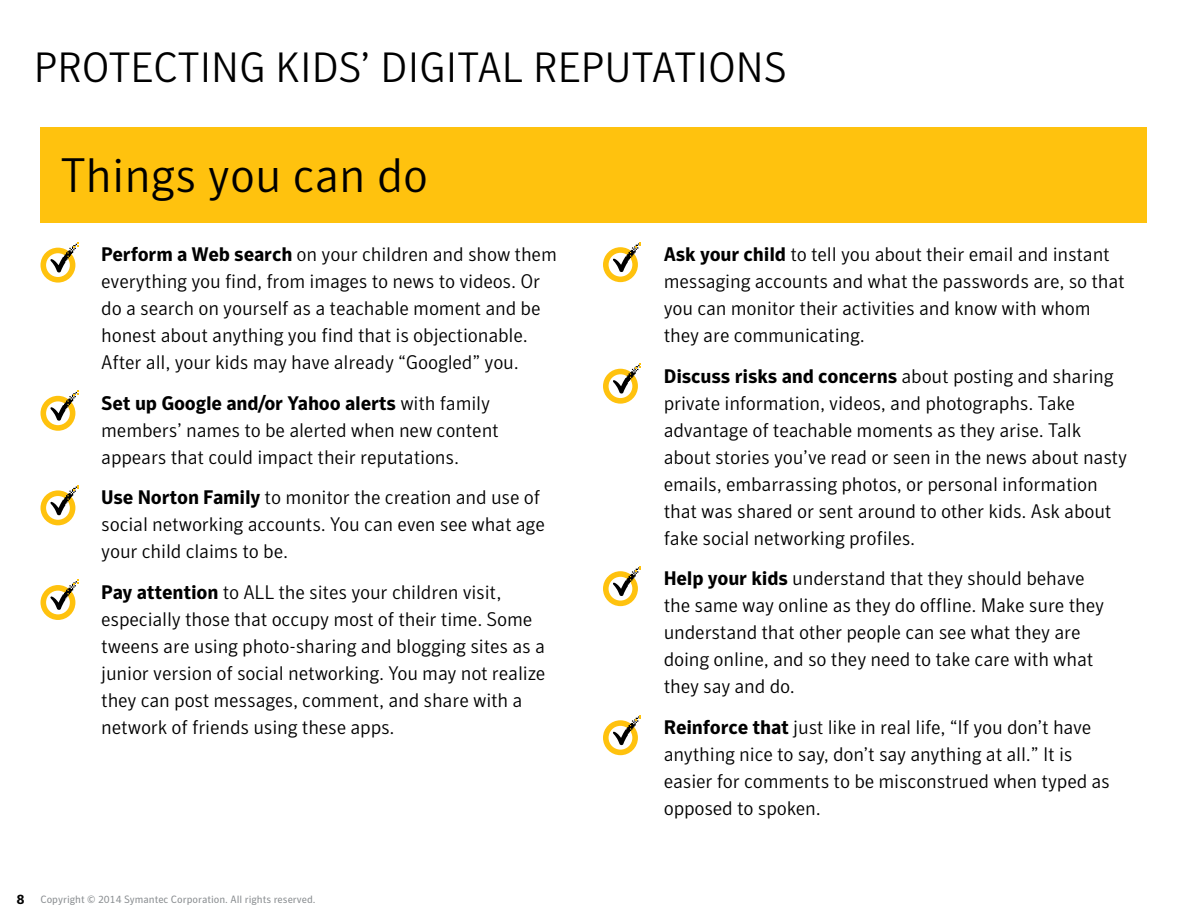
<style>
.page{position:relative;width:1188px;height:918px;background:#fff}
.page>*{position:absolute;margin:0;border:0;box-sizing:border-box;transform-origin:0 0}
.t1{font:300 48px "Symantec Sans";color:#000}
.t2{font:300 42px "Symantec Sans";color:#000}
.t3{font:300 19.5px/27px "Symantec Sans";letter-spacing:-.01em;color:#000}
.t4{font:10.5px "Symantec Sans";color:#898d90}
.s1{font-weight:700}
.s2{font-weight:700;font-size:13.5px;color:#000}
</style>
<div class="page">
<div style="left:40px;top:127px;width:1108px;height:95px;background:#ffc20e"></div>
<svg style="left:41px;top:242px;width:37px;height:41px"></svg>
<svg style="left:41px;top:391px;width:37px;height:40px"></svg>
<svg style="left:41px;top:485px;width:37px;height:40px"></svg>
<svg style="left:41px;top:580px;width:37px;height:40px"></svg>
<svg style="left:603px;top:242px;width:38px;height:40px"></svg>
<svg style="left:603px;top:363px;width:38px;height:41px"></svg>
<svg style="left:603px;top:566px;width:38px;height:40px"></svg>
<svg style="left:603px;top:715px;width:38px;height:40px"></svg>
<h2 class="t2" style="left:34px;top:43px;width:755px">PROTECTING KIDS’ DIGITAL REPUTATIONS</h2>
<h1 class="t1" style="left:61px;top:147px;width:369px">Things you can do</h1>
<p class="t3" style="left:101px;top:241px;width:457px"><span class="s1">Perform a Web search</span> on your children and show them everything you find, from images to news to videos. Or do a search on yourself as a teachable moment and be honest about anything you find that is objectionable.<br>After all, your kids may have already “Googled” you.</p>
<p class="t3" style="left:101px;top:389px;width:399px"><span class="s1">Set up Google and/or Yahoo alerts</span> with family members’ names to be alerted when new content appears that could impact their reputations.</p>
<p class="t3" style="left:101px;top:484px;width:445px"><span class="s1">Use Norton Family</span> to monitor the creation and use of social networking accounts. You can even see what age your child claims to be.</p>
<p class="t3" style="left:101px;top:578px;width:446px"><span class="s1">Pay attention</span> to ALL the sites your children visit, especially those that occupy most of their time. Some tweens are using photo-sharing and blogging sites as a junior version of social networking. You may not realize they can post messages, comment, and share with a network of friends using these apps.</p>
<p class="t4" style="left:17px;top:893px;width:300px"><span class="s2">8</span> Copyright © 2014 Symantec Corporation. All rights reserved.</p>
<p class="t3" style="left:664px;top:241px;width:463px"><span class="s1">Ask your child</span> to tell you about their email and instant messaging accounts and what the passwords are, so that you can monitor their activities and know with whom they are communicating.</p>
<p class="t3" style="left:664px;top:362px;width:465px"><span class="s1">Discuss risks and concerns</span> about posting and sharing private information, videos, and photographs. Take advantage of teachable moments as they arise. Talk about stories you’ve read or seen in the news about nasty emails, embarrassing photos, or personal information that was shared or sent around to other kids. Ask about fake social networking profiles.</p>
<p class="t3" style="left:664px;top:565px;width:442px"><span class="s1">Help your kids</span> understand that they should behave the same way online as they do offline. Make sure they understand that other people can see what they are doing online, and so they need to take care with what they say and do.</p>
<p class="t3" style="left:664px;top:713px;width:448px"><span class="s1">Reinforce that</span> just like in real life, “If you don’t have anything nice to say, don’t say anything at all.” It is easier for comments to be misconstrued when typed as opposed to spoken.</p>
</div>
